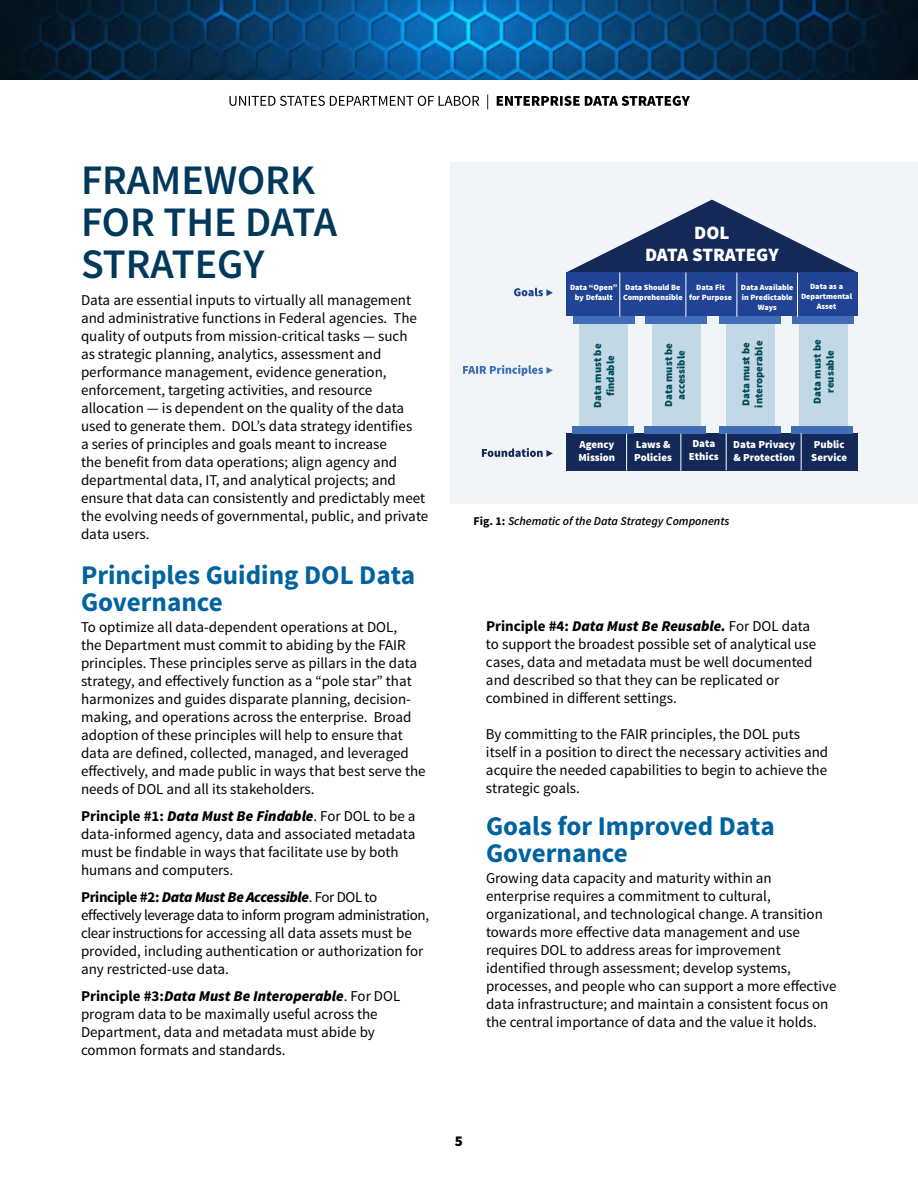
<style>
.page{position:relative;width:918px;height:1188px;background:#fff}
.page>*{position:absolute;margin:0;border:0;box-sizing:border-box;transform-origin:0 0}
.t1{font:600 42px/42px "Source Sans Pro";color:#00395b}
.t2{font:700 27px/27px "Source Sans Pro";color:#00639f}
.t3{font:900 18.9px/22.6px "Source Sans Pro";letter-spacing:-.005em;color:#fff;text-align:center}
.t4{font:15px/18px "Source Sans Pro";color:#000}
.t5{font:italic 900 15px "Source Sans Pro";color:#000}
.t6{font:italic 900 15px "Source Sans Pro";letter-spacing:-.025em;color:#000}
.t7{font:900 15px "Source Sans Pro";color:#000}
.t8{font:italic 600 12px "Source Sans Pro";color:#000}
.t9{font:900 10.8px/12.9px "Source Sans Pro";color:#004c58;text-align:center}
.t10{font:900 10.8px/12.9px "Source Sans Pro";color:#fff}
.t11{font:900 8.1px/9.8px "Source Sans Pro";color:#fff;text-align:center}
.s1{font-weight:700;font-style:normal}
.s2{font-weight:400;font-style:normal}
</style>
<div class="page">
<img style="left:0;top:0;width:918px;height:80px">
<svg style="left:229px;top:95px;width:461px;height:14px"></svg>
<div style="left:450px;top:162px;width:468px;height:342px;background:#f2f5f7"></div>
<svg style="left:567px;top:200px;width:290px;height:72px"></svg>
<div style="left:579px;top:314px;width:48px;height:124px;background:#c3d8e5"></div>
<div style="left:652px;top:314px;width:48px;height:125px;background:#c3d8e5"></div>
<div style="left:726px;top:314px;width:49px;height:124px;background:#c3d8e5"></div>
<div style="left:799px;top:314px;width:49px;height:125px;background:#c3d8e5"></div>
<div style="left:566px;top:437px;width:59px;height:32px;background:#152958"></div>
<div style="left:624px;top:438px;width:59px;height:31px;background:#152958"></div>
<div style="left:682px;top:437px;width:59px;height:32px;background:#152958"></div>
<div style="left:740px;top:438px;width:59px;height:31px;background:#152958"></div>
<div style="left:799px;top:437px;width:59px;height:32px;background:#152958"></div>
<div style="left:566px;top:272px;width:59px;height:42px;background:#204394"></div>
<div style="left:624px;top:272px;width:59px;height:43px;background:#204394"></div>
<div style="left:682px;top:272px;width:59px;height:42px;background:#204394"></div>
<div style="left:740px;top:272px;width:59px;height:43px;background:#204394"></div>
<div style="left:799px;top:272px;width:59px;height:42px;background:#204394"></div>
<div style="left:566px;top:310px;width:292px;height:6px;background:#204394"></div>
<div style="left:566px;top:433px;width:292px;height:7px;background:#152958"></div>
<div style="left:573px;top:316px;width:62px;height:8px;background:#3f6eb6"></div>
<div style="left:645px;top:316px;width:62px;height:8px;background:#3f6eb6"></div>
<div style="left:719px;top:316px;width:62px;height:8px;background:#3f6eb6"></div>
<div style="left:792px;top:316px;width:62px;height:7px;background:#3f6eb6"></div>
<div style="left:572px;top:426px;width:62px;height:7px;background:#3f6eb6"></div>
<div style="left:644px;top:426px;width:62px;height:8px;background:#3f6eb6"></div>
<div style="left:719px;top:426px;width:62px;height:7px;background:#3f6eb6"></div>
<div style="left:791px;top:426px;width:62px;height:7px;background:#3f6eb6"></div>
<hr style="left:619px;top:272px;width:1px;height:45px;background:#feffff">
<hr style="left:686px;top:272px;width:1px;height:45px;background:#feffff">
<hr style="left:737px;top:273px;width:1px;height:44px;background:#feffff">
<hr style="left:797px;top:273px;width:1px;height:44px;background:#feffff">
<div style="left:566px;top:464px;width:291px;height:7px;background:#152958"></div>
<hr style="left:801px;top:433px;width:1px;height:37px;background:#feffff">
<hr style="left:726px;top:433px;width:1px;height:37px;background:#feffff">
<hr style="left:681px;top:434px;width:1px;height:37px;background:#feffff">
<hr style="left:626px;top:434px;width:1px;height:37px;background:#feffff">
<svg style="left:514px;top:288px;width:39px;height:8px"></svg>
<svg style="left:482px;top:448px;width:71px;height:9px"></svg>
<svg style="left:463px;top:365px;width:90px;height:11px"></svg>
<h2 class="t1" style="left:81px;top:160px;width:258px">FRAMEWORK<br>FOR THE DATA<br>STRATEGY</h2>
<p class="t4" style="left:81px;top:291px;width:349px">Data are essential inputs to virtually all management and administrative functions in Federal agencies. The quality of outputs from mission-critical tasks — such<br>as strategic planning, analytics, assessment and performance management, evidence generation, enforcement, targeting activities, and resource allocation — is dependent on the quality of the data used to generate them. DOL’s data strategy identifies<br>a series of principles and goals meant to increase<br>the benefit from data operations; align agency and departmental data, IT, and analytical projects; and ensure that data can consistently and predictably meet the evolving needs of governmental, public, and private data users.</p>
<h3 class="t2" style="left:81px;top:562px;width:336px">Principles Guiding DOL Data<br>Governance</h3>
<p class="t4" style="left:81px;top:618px;width:346px">To optimize all data-dependent operations at DOL,<br>the Department must commit to abiding by the FAIR principles. These principles serve as pillars in the data strategy, and effectively function as a “pole star” that harmonizes and guides disparate planning, decision&shy;making, and operations across the enterprise. Broad adoption of these principles will help to ensure that data are defined, collected, managed, and leveraged effectively, and made public in ways that best serve the needs of DOL and all its stakeholders.</p>
<h4 class="t5" style="left:81px;top:806px;width:336px"><span class="s1">Principle #1:</span> Data Must Be Findable<span class="s2">. For DOL to be a</span></h4>
<p class="t4" style="left:81px;top:825px;width:336px">data-informed agency, data and associated metadata must be findable in ways that facilitate use by both humans and computers.</p>
<h4 class="t6" style="left:81px;top:887px;width:298px"><span class="s1">Principle #2:</span> Data Must Be Accessible<span class="s2">. For DOL to</span></h4>
<p class="t4" style="left:81px;top:906px;width:350px">effectively leverage data to inform program administration, clear instructions for accessing all data assets must be provided, including authentication or authorization for any restricted-use data.</p>
<h4 class="t5" style="left:81px;top:986px;width:321px"><span class="s1">Principle #3:</span>Data Must Be Interoperable<span class="s2">. For DOL</span></h4>
<p class="t4" style="left:81px;top:1005px;width:298px">program data to be maximally useful across the<br>Department, data and metadata must abide by common formats and standards.</p>
<p class="t3" style="left:645px;top:222px;width:135px">DOL<br>DATA STRATEGY</p>
<p class="t11" style="left:570px;top:283px;width:49px">Data “Open” by Default</p>
<p class="t11" style="left:623px;top:283px;width:61px;text-align:left">Data Should Be<br>Comprehensible</p>
<p class="t11" style="left:689px;top:283px;width:44px">Data Fit<br>for Purpose</p>
<p class="t11" style="left:741px;top:283px;width:54px">Data Available in Predictable<br>Ways</p>
<p class="t11" style="left:801px;top:282px;width:53px">Data as a<br>Departmental<br>Asset</p>
<p class="t9" style="left:592px;top:408px;width:66px;rotate:-90deg">Data must be findable</p>
<p class="t9" style="left:662px;top:407px;width:66px;rotate:-90deg">Data must be accessible</p>
<p class="t9" style="left:740px;top:408px;width:68px;text-align:left;rotate:-90deg">Data must be interoperable</p>
<p class="t9" style="left:811px;top:404px;width:66px;rotate:-90deg">Data must be reusable</p>
<p class="t10" style="left:579px;top:438px;width:38px">Agency<br>Mission</p>
<p class="t10" style="left:634px;top:438px;width:39px">Laws &amp;<br>Policies</p>
<p class="t10" style="left:689px;top:437px;width:31px;text-align:center">Data<br>Ethics</p>
<p class="t10" style="left:733px;top:438px;width:63px">Data Privacy &amp; Protection</p>
<p class="t10" style="left:811px;top:438px;width:37px">Public<br>Service</p>
<p class="t8" style="left:474px;top:513px;width:257px"><span class="s1">Fig. 1:</span> Schematic of the Data Strategy Components</p>
<h4 class="t5" style="left:486px;top:616px;width:326px"><span class="s1">Principle #4:</span> Data Must Be Reusable. <span class="s2">For DOL data</span></h4>
<p class="t4" style="left:486px;top:635px;width:332px">to support the broadest possible set of analytical use cases, data and metadata must be well documented and described so that they can be replicated or combined in different settings.</p>
<p class="t4" style="left:486px;top:725px;width:344px">By committing to the FAIR principles, the DOL puts itself in a position to direct the necessary activities and acquire the needed capabilities to begin to achieve the strategic goals.</p>
<h3 class="t2" style="left:486px;top:814px;width:290px">Goals for Improved Data<br>Governance</h3>
<p class="t4" style="left:486px;top:869px;width:352px">Growing data capacity and maturity within an enterprise requires a commitment to cultural, organizational, and technological change. A transition towards more effective data management and use requires DOL to address areas for improvement identified through assessment; develop systems, processes, and people who can support a more effective data infrastructure; and maintain a consistent focus on the central importance of data and the value it holds.</p>
<p class="t7" style="left:455px;top:1131px;width:10px">5</p>
</div>
